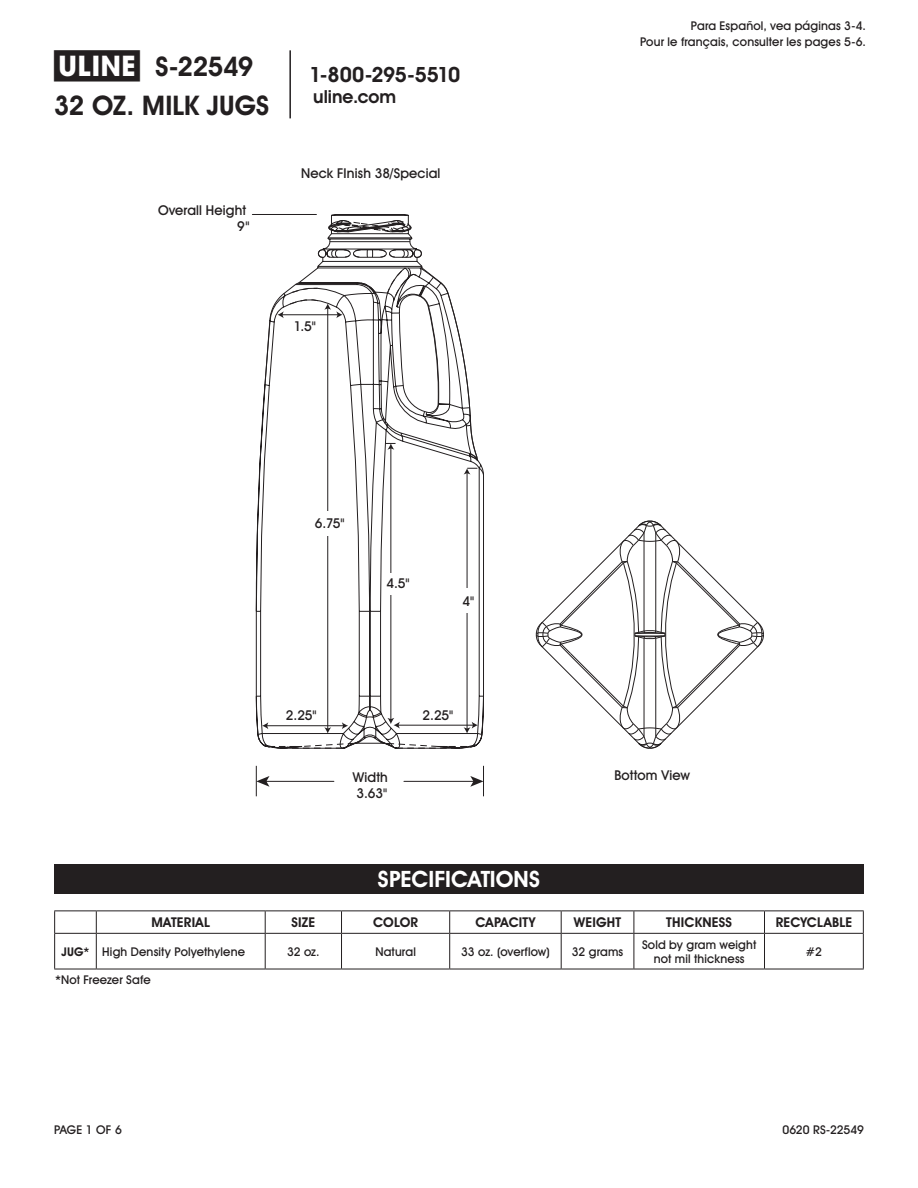
<style>
.page{position:relative;width:918px;height:1188px;background:#fff}
.page>*{position:absolute;margin:0;border:0;box-sizing:border-box;transform-origin:0 0}
.t1{font:700 27px/38.7px "Uline Two Knine";letter-spacing:-.015em;color:#231f20}
.t2{font:700 22.5px "Uline Two Knine";color:#fff}
.t3{font:700 21px "Uline Two Knine";letter-spacing:-.02em;color:#231f20}
.t4{font:700 18px "Uline Two Knine";color:#231f20}
.t5{font:13.5px/16.2px "Uline Two Knine";letter-spacing:.01em;color:#231f20;text-align:right}
.t6{font:700 13.5px "Uline Two Knine";letter-spacing:.015em;color:#231f20}
.t7{font:12px/14.4px "Uline Two Knine";letter-spacing:.015em;color:#231f20;text-align:center}
.t8{font:12px "Uline Two Knine";letter-spacing:-.005em;color:#231f20}
.s1{font-size:28.5px}
.s2{font-weight:700}
</style>
<div class="page">
<hr style="left:289px;top:50px;width:2px;height:68px;background:#231f20">
<hr style="left:252px;top:214px;width:64px;height:1px;background:#231f20">
<hr style="left:266px;top:781px;width:68px;height:1px;background:#231f20">
<svg style="left:257px;top:776px;width:13px;height:11px"></svg>
<hr style="left:404px;top:781px;width:70px;height:1px;background:#231f20">
<svg style="left:470px;top:776px;width:13px;height:11px"></svg>
<hr style="left:256px;top:766px;width:1px;height:30px;background:#231f20">
<hr style="left:483px;top:766px;width:1px;height:30px;background:#231f20">
<svg style="left:256px;top:214px;width:228px;height:535px"></svg>
<svg style="left:535px;top:520px;width:229px;height:229px"></svg>
<hr style="left:391px;top:448px;width:1px;height:272px;background:#231f20">
<hr style="left:327px;top:308px;width:1px;height:421px;background:#231f20">
<svg style="left:324px;top:727px;width:7px;height:7px"></svg>
<div style="left:383px;top:573px;width:30px;height:22px;background:#fff"></div>
<svg style="left:385px;top:443px;width:11px;height:7px"></svg>
<hr style="left:267px;top:725px;width:77px;height:1px;background:#231f20">
<svg style="left:262px;top:722px;width:6px;height:7px"></svg>
<svg style="left:342px;top:722px;width:6px;height:7px"></svg>
<hr style="left:398px;top:725px;width:76px;height:1px;background:#231f20">
<svg style="left:387px;top:718px;width:13px;height:11px"></svg>
<hr style="left:282px;top:314px;width:56px;height:1px;background:#231f20">
<svg style="left:277px;top:311px;width:7px;height:7px"></svg>
<svg style="left:324px;top:303px;width:19px;height:15px"></svg>
<div style="left:310px;top:511px;width:34px;height:25px;background:#fff"></div>
<hr style="left:467px;top:473px;width:1px;height:256px;background:#231f20">
<svg style="left:464px;top:722px;width:14px;height:12px"></svg>
<svg style="left:464px;top:468px;width:13px;height:6px"></svg>
<div style="left:447px;top:589px;width:28px;height:24px;background:#fff"></div>
<div style="left:54px;top:864px;width:810px;height:30px;background:#231f20"></div>
<hr style="left:54px;top:910px;width:42px;height:1px;background:#231f20">
<svg style="left:54px;top:911px;width:1px;height:22px"></svg>
<hr style="left:96px;top:910px;width:169px;height:1px;background:#231f20">
<svg style="left:96px;top:911px;width:1px;height:22px"></svg>
<hr style="left:265px;top:910px;width:77px;height:1px;background:#231f20">
<svg style="left:265px;top:911px;width:1px;height:22px"></svg>
<hr style="left:342px;top:910px;width:108px;height:1px;background:#231f20">
<svg style="left:341px;top:911px;width:1px;height:22px"></svg>
<hr style="left:450px;top:910px;width:111px;height:1px;background:#231f20">
<svg style="left:449px;top:911px;width:1px;height:22px"></svg>
<hr style="left:561px;top:910px;width:73px;height:1px;background:#231f20">
<svg style="left:561px;top:911px;width:1px;height:22px"></svg>
<hr style="left:634px;top:910px;width:131px;height:1px;background:#231f20">
<svg style="left:634px;top:911px;width:1px;height:22px"></svg>
<hr style="left:765px;top:910px;width:99px;height:1px;background:#231f20">
<svg style="left:764px;top:911px;width:1px;height:22px"></svg>
<svg style="left:863px;top:911px;width:1px;height:22px"></svg>
<hr style="left:54px;top:934px;width:1px;height:35px;background:#231f20">
<hr style="left:96px;top:934px;width:1px;height:35px;background:#231f20">
<hr style="left:265px;top:934px;width:1px;height:35px;background:#231f20">
<hr style="left:341px;top:934px;width:1px;height:35px;background:#231f20">
<hr style="left:449px;top:934px;width:1px;height:35px;background:#231f20">
<hr style="left:561px;top:934px;width:1px;height:35px;background:#231f20">
<hr style="left:634px;top:934px;width:1px;height:35px;background:#231f20">
<hr style="left:764px;top:934px;width:1px;height:35px;background:#231f20">
<hr style="left:863px;top:934px;width:1px;height:35px;background:#231f20">
<hr style="left:54px;top:969px;width:42px;height:1px;background:#231f20">
<hr style="left:96px;top:969px;width:169px;height:1px;background:#231f20">
<hr style="left:265px;top:969px;width:77px;height:1px;background:#231f20">
<hr style="left:342px;top:969px;width:108px;height:1px;background:#231f20">
<hr style="left:450px;top:969px;width:111px;height:1px;background:#231f20">
<hr style="left:561px;top:969px;width:73px;height:1px;background:#231f20">
<hr style="left:634px;top:969px;width:131px;height:1px;background:#231f20">
<hr style="left:765px;top:969px;width:99px;height:1px;background:#231f20">
<hr style="left:54px;top:933px;width:42px;height:1px;background:#231f20">
<hr style="left:96px;top:933px;width:169px;height:1px;background:#231f20">
<hr style="left:265px;top:933px;width:77px;height:1px;background:#231f20">
<hr style="left:342px;top:933px;width:108px;height:1px;background:#231f20">
<hr style="left:450px;top:933px;width:111px;height:1px;background:#231f20">
<hr style="left:561px;top:933px;width:73px;height:1px;background:#231f20">
<hr style="left:634px;top:933px;width:131px;height:1px;background:#231f20">
<hr style="left:765px;top:933px;width:99px;height:1px;background:#231f20">
<h1 class="t1" style="left:54px;top:47px;width:217px"><span class="s1">π</span> S-22549<br>32 OZ. MILK JUGS</h1>
<p class="t5" style="left:158px;top:202px;width:93px">Overall Height<br>9"</p>
<h3 class="t3" style="left:309px;top:62px;width:152px">1-800-295-5510</h3>
<h3 class="t4" style="left:313px;top:86px;width:84px">uline.com</h3>
<p class="t5" style="left:301px;top:165px;width:141px">Neck FInish 38/Special</p>
<p class="t5" style="left:294px;top:318px;width:24px">1.5"</p>
<p class="t7" style="left:640px;top:17px;width:227px;line-height:16.8px;text-align:right">Para Español, vea páginas 3-4.<br>Pour le français, consulter les pages 5-6.</p>
<p class="t5" style="left:315px;top:515px;width:31px">6.75"</p>
<p class="t5" style="left:386px;top:575px;width:25px">4.5"</p>
<p class="t5" style="left:462px;top:592px;width:13px">4"</p>
<p class="t5" style="left:286px;top:707px;width:32px">2.25"</p>
<p class="t5" style="left:422px;top:707px;width:32px">2.25"</p>
<p class="t5" style="left:353px;top:769px;width:36px;text-align:left">Width<br>3.63"</p>
<p class="t5" style="left:615px;top:767px;width:77px">Bottom View</p>
<h2 class="t2" style="left:378px;top:866px;width:164px">SPECIFICATIONS</h2>
<p class="t6" style="left:151px;top:914px;width:60px">MATERIAL</p>
<p class="t6" style="left:291px;top:914px;width:25px">SIZE</p>
<p class="t6" style="left:373px;top:914px;width:47px">COLOR</p>
<p class="t6" style="left:475px;top:914px;width:62px">CAPACITY</p>
<p class="t6" style="left:574px;top:914px;width:49px">WEIGHT</p>
<p class="t6" style="left:666px;top:914px;width:67px">THICKNESS</p>
<p class="t6" style="left:776px;top:914px;width:78px">RECYCLABLE</p>
<p class="t7" style="left:61px;top:944px;width:185px"><span class="s2">JUG*</span> High Density Polyethylene</p>
<p class="t7" style="left:287px;top:944px;width:34px">32 oz.</p>
<p class="t7" style="left:375px;top:944px;width:42px">Natural</p>
<p class="t8" style="left:461px;top:944px;width:90px">33 oz. (overflow)</p>
<p class="t7" style="left:572px;top:944px;width:53px">32 grams</p>
<p class="t7" style="left:642px;top:937px;width:116px">Sold by gram weight not mil thickness</p>
<p class="t7" style="left:806px;top:944px;width:18px">#2</p>
<p class="t7" style="left:55px;top:972px;width:97px">*Not Freezer Safe</p>
<p class="t7" style="left:54px;top:1122px;width:69px">PAGE 1 OF 6</p>
<p class="t7" style="left:782px;top:1122px;width:83px">0620 RS-22549</p>
</div>
